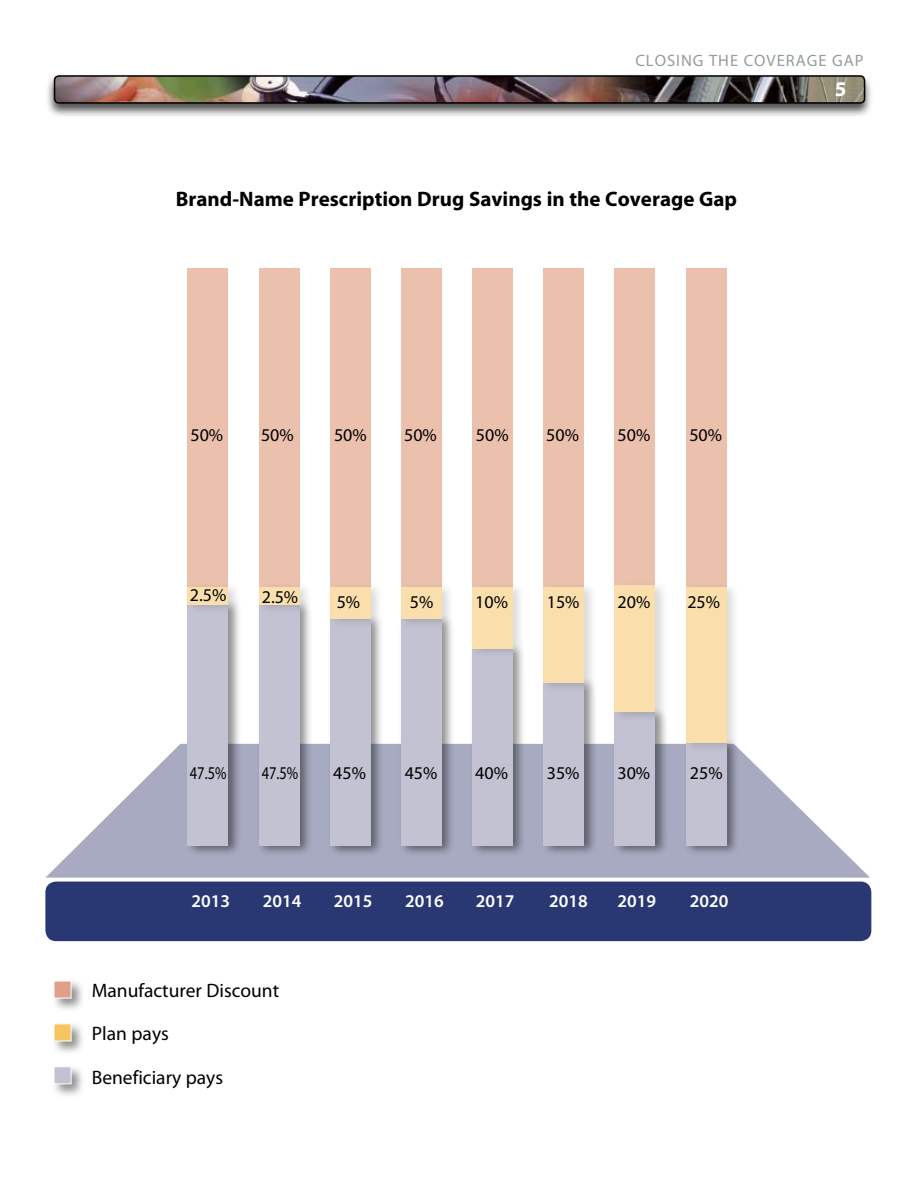
<style>
.page{position:relative;width:918px;height:1188px;background:#fff}
.page>*{position:absolute;margin:0;border:0;box-sizing:border-box;transform-origin:0 0}
.subhead{font:700 21px "Myriad Pro";color:#000}
.t1{font:700 21px "Myriad Pro";color:#fff}
.subhead-2{font:19.5px "Myriad Pro";color:#000}
.t2{font:18px "Myriad Pro";color:#000}
.t3{font:600 18px "Myriad Pro";color:#fff}
.t4{font:18px "Myriad Pro";color:#000;scale:.8 1}
.t5{font:16.5px "Myriad Pro";letter-spacing:.06em;color:#959c9d}
</style>
<div class="page">
<svg style="left:45px;top:744px;width:825px;height:134px;fill:#a8aac1"></svg>
<div style="left:188px;top:268px;width:40px;height:577px;background:#ebc1ae"></div>
<div style="left:259px;top:268px;width:40px;height:577px;background:#ebc1ae"></div>
<div style="left:330px;top:268px;width:40px;height:577px;background:#ebc1ae"></div>
<div style="left:401px;top:268px;width:41px;height:577px;background:#ebc1ae"></div>
<div style="left:472px;top:268px;width:41px;height:577px;background:#ebc1ae"></div>
<div style="left:543px;top:268px;width:41px;height:577px;background:#ebc1ae"></div>
<div style="left:615px;top:268px;width:40px;height:577px;background:#ebc1ae"></div>
<div style="left:686px;top:268px;width:40px;height:577px;background:#ebc1ae"></div>
<div style="left:46px;top:73px;width:827px;height:45px;background:#000;opacity:.7"></div>
<img style="left:57px;top:76px;width:808px;height:27px">
<div style="left:54px;top:75px;width:811px;height:29px;border:2px solid #000;border-radius:4px"></div>
<div style="left:45px;top:882px;width:826px;height:59px;background:#293773;border-radius:11px"></div>
<div style="left:185px;top:598px;width:57px;height:259px;background:#000;opacity:.45"></div>
<div style="left:188px;top:604px;width:40px;height:242px;background:#c2c2d2"></div>
<div style="left:185px;top:581px;width:57px;height:34px;background:#000;opacity:.15"></div>
<div style="left:188px;top:587px;width:40px;height:17px;background:#fadfac"></div>
<div style="left:256px;top:598px;width:57px;height:259px;background:#000;opacity:.45"></div>
<div style="left:259px;top:604px;width:40px;height:242px;background:#c2c2d2"></div>
<div style="left:256px;top:581px;width:57px;height:34px;background:#000;opacity:.15"></div>
<div style="left:259px;top:587px;width:40px;height:17px;background:#fadfac"></div>
<div style="left:327px;top:613px;width:57px;height:244px;background:#000;opacity:.45"></div>
<div style="left:330px;top:619px;width:40px;height:227px;background:#c2c2d2"></div>
<div style="left:327px;top:581px;width:57px;height:48px;background:#000;opacity:.15"></div>
<div style="left:330px;top:587px;width:40px;height:31px;background:#fadfac"></div>
<div style="left:398px;top:613px;width:58px;height:244px;background:#000;opacity:.45"></div>
<div style="left:401px;top:619px;width:41px;height:227px;background:#c2c2d2"></div>
<div style="left:398px;top:581px;width:58px;height:49px;background:#000;opacity:.15"></div>
<div style="left:401px;top:587px;width:41px;height:32px;background:#fadfac"></div>
<div style="left:469px;top:643px;width:58px;height:213px;background:#000;opacity:.45"></div>
<div style="left:472px;top:648px;width:41px;height:198px;background:#c2c2d2"></div>
<div style="left:469px;top:581px;width:58px;height:78px;background:#000;opacity:.15"></div>
<div style="left:472px;top:587px;width:41px;height:61px;background:#fadfac"></div>
<div style="left:541px;top:676px;width:56px;height:181px;background:#000;opacity:.45"></div>
<div style="left:543px;top:682px;width:41px;height:164px;background:#c2c2d2"></div>
<div style="left:541px;top:581px;width:57px;height:113px;background:#000;opacity:.15"></div>
<div style="left:543px;top:587px;width:41px;height:96px;background:#fadfac"></div>
<div style="left:612px;top:706px;width:57px;height:151px;background:#000;opacity:.45"></div>
<div style="left:615px;top:712px;width:40px;height:134px;background:#c2c2d2"></div>
<div style="left:612px;top:580px;width:57px;height:143px;background:#000;opacity:.15"></div>
<div style="left:615px;top:586px;width:40px;height:126px;background:#fadfac"></div>
<div style="left:683px;top:737px;width:57px;height:120px;background:#000;opacity:.45"></div>
<div style="left:686px;top:742px;width:40px;height:104px;background:#c2c2d2"></div>
<div style="left:683px;top:581px;width:57px;height:172px;background:#000;opacity:.15"></div>
<div style="left:686px;top:587px;width:40px;height:155px;background:#fadfac"></div>
<div style="left:51px;top:978px;width:35px;height:35px;background:#000;opacity:.45"></div>
<div style="left:54px;top:981px;width:17px;height:18px;background:#e0a087;border:1px solid #fff"></div>
<div style="left:51px;top:1021px;width:35px;height:35px;background:#000;opacity:.45"></div>
<div style="left:54px;top:1024px;width:17px;height:17px;background:#f6c55f"></div>
<div style="left:51px;top:1064px;width:35px;height:34px;background:#000;opacity:.45"></div>
<div style="left:54px;top:1066px;width:17px;height:18px;background:#c2c2d2;border:1px solid #fff"></div>
<p class="t5" style="left:635px;top:52px;width:230px">CLOSING THE COVERAGE GAP</p>
<p class="t1" style="left:835px;top:77px;width:13px">5</p>
<p class="subhead" style="left:176px;top:188px;width:563px">Brand-Name Prescription Drug Savings in the Coverage Gap</p>
<p class="t2" style="left:190px;top:425px;width:34px">50%</p>
<p class="t2" style="left:261px;top:425px;width:34px">50%</p>
<p class="t2" style="left:334px;top:425px;width:34px">50%</p>
<p class="t2" style="left:404px;top:425px;width:34px">50%</p>
<p class="t2" style="left:476px;top:425px;width:34px">50%</p>
<p class="t2" style="left:546px;top:425px;width:34px">50%</p>
<p class="t2" style="left:618px;top:425px;width:34px">50%</p>
<p class="t2" style="left:689px;top:425px;width:34px">50%</p>
<p class="t2" style="left:190px;top:586px;width:38px">2.5%</p>
<p class="t2" style="left:262px;top:587px;width:38px">2.5%</p>
<p class="t2" style="left:337px;top:592px;width:25px">5%</p>
<p class="t2" style="left:410px;top:592px;width:25px">5%</p>
<p class="t2" style="left:475px;top:592px;width:34px">10%</p>
<p class="t2" style="left:547px;top:592px;width:34px">15%</p>
<p class="t2" style="left:618px;top:592px;width:34px">20%</p>
<p class="t2" style="left:687px;top:592px;width:34px">25%</p>
<p class="t4" style="left:190px;top:763px;width:47px">47.5%</p>
<p class="t4" style="left:262px;top:763px;width:47px">47.5%</p>
<p class="t2" style="left:333px;top:763px;width:34px">45%</p>
<p class="t2" style="left:405px;top:763px;width:34px">45%</p>
<p class="t2" style="left:475px;top:763px;width:34px">40%</p>
<p class="t2" style="left:547px;top:763px;width:34px">35%</p>
<p class="t2" style="left:617px;top:763px;width:34px">30%</p>
<p class="t2" style="left:690px;top:763px;width:34px">25%</p>
<p class="t3" style="left:192px;top:891px;width:40px">2013</p>
<p class="t3" style="left:263px;top:891px;width:40px">2014</p>
<p class="t3" style="left:334px;top:891px;width:40px">2015</p>
<p class="t3" style="left:405px;top:891px;width:40px">2016</p>
<p class="t3" style="left:476px;top:891px;width:40px">2017</p>
<p class="t3" style="left:549px;top:891px;width:40px">2018</p>
<p class="t3" style="left:617px;top:891px;width:40px">2019</p>
<p class="t3" style="left:690px;top:891px;width:40px">2020</p>
<p class="subhead-2" style="left:92px;top:979px;width:189px">Manufacturer Discount</p>
<p class="subhead-2" style="left:92px;top:1023px;width:79px">Plan pays</p>
<p class="subhead-2" style="left:92px;top:1066px;width:133px">Beneficiary pays</p>
</div>
